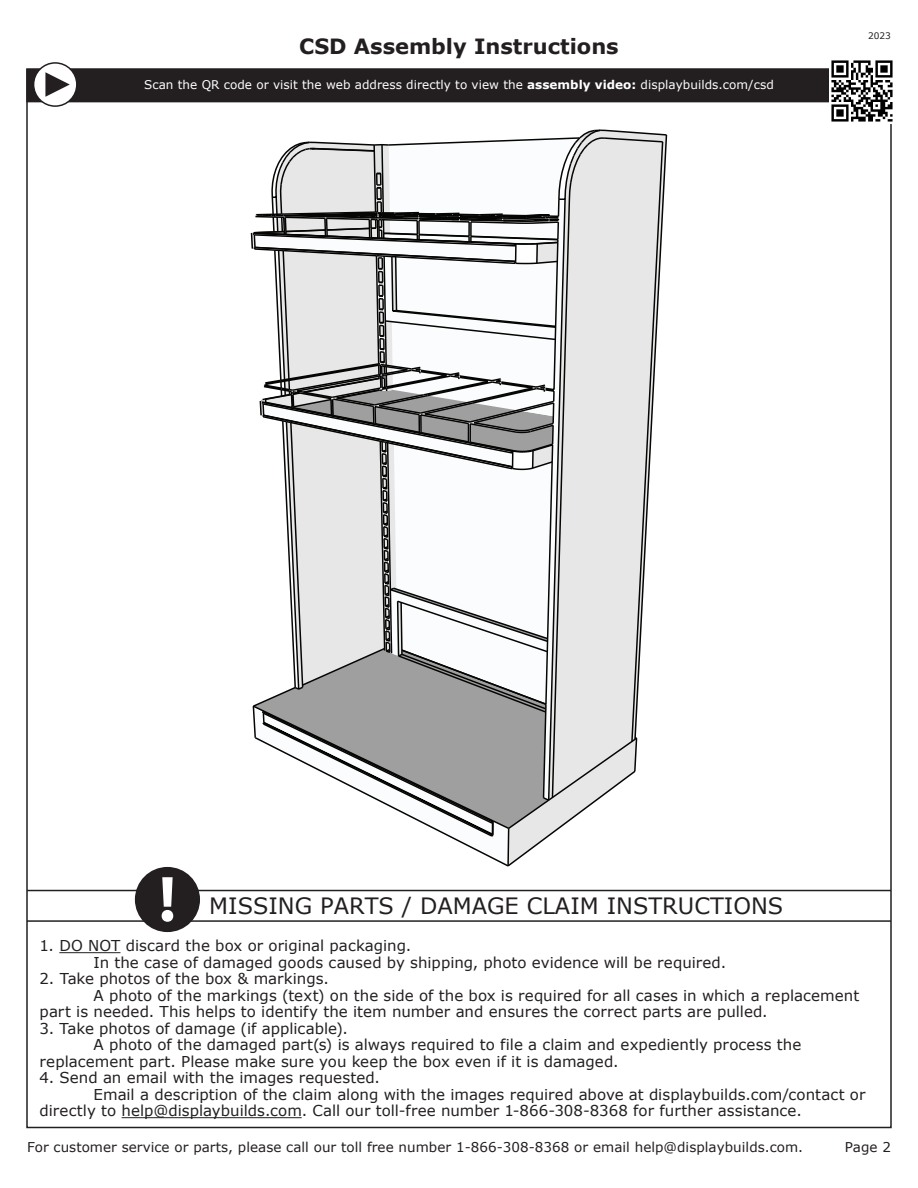
<style>
.page{position:relative;width:918px;height:1188px;background:#fff}
.page>*{position:absolute;margin:0;border:0;box-sizing:border-box;transform-origin:0 0}
.t1{font:22.5px "Verdana";color:#231f20}
.t2{font:700 21px "Verdana";color:#231f20}
.t3{font:15px/16.5px "Verdana";color:#231f20}
.t4{font:13.5px "Verdana";letter-spacing:.005em;color:#231f20}
.t5{font:12px "Verdana";letter-spacing:.005em;color:#fff}
.t6{font:9px "Verdana";color:#231f20}
.s1{font-weight:700}
</style>
<div class="page">
<hr style="left:59px;top:952px;width:61px;height:1px;background:#231f20">
<hr style="left:122px;top:1117px;width:180px;height:1px;background:#231f20">
<hr style="left:27px;top:920px;width:864px;height:2px;background:#231f20">
<hr style="left:27px;top:890px;width:864px;height:1px;background:#231f20">
<div style="left:135px;top:867px;width:65px;height:65px;background:#231f20;border-radius:50%"></div>
<svg style="left:162px;top:877px;width:11px;height:45px"></svg>
<svg style="left:250px;top:129px;width:418px;height:738px"></svg>
<div style="left:26px;top:69px;width:867px;height:33px;background:#231f20"></div>
<div style="left:34px;top:63px;width:43px;height:43px;background:#fff;border-radius:50%"></div>
<div style="left:33px;top:62px;width:45px;height:45px;border:2px solid #231f20;border-radius:50%"></div>
<svg style="left:45px;top:72px;width:25px;height:25px"></svg>
<img style="left:829px;top:60px;width:64px;height:62px">
<h2 class="t2" style="left:299px;top:32px;width:321px">CSD Assembly Instructions</h2>
<p class="t5" style="left:144px;top:76px;width:631px">Scan the QR code or visit the web address directly to view the <span class="s1">assembly video:</span> displaybuilds.com/csd</p>
<p class="t6" style="left:868px;top:30px;width:24px">2023</p>
<h1 class="t1" style="left:209px;top:891px;width:576px">MISSING PARTS / DAMAGE CLAIM INSTRUCTIONS</h1>
<p class="t3" style="left:94px;top:938px;width:634px;text-indent:-54px">1. DO NOT discard the box or original packaging.<br>In the case of damaged goods caused by shipping, photo evidence will be required.</p>
<p class="t3" style="left:40px;top:971px;width:291px">2. Take photos of the box &amp; markings.</p>
<p class="t3" style="left:94px;top:987px;width:767px">A photo of the markings (text) on the side of the box is required for all cases in which a replacement</p>
<p class="t3" style="left:40px;top:1004px;width:730px">part is needed. This helps to identify the item number and ensures the correct parts are pulled.</p>
<p class="t3" style="left:40px;top:1020px;width:310px">3. Take photos of damage (if applicable).</p>
<p class="t3" style="left:94px;top:1037px;width:709px">A photo of the damaged part(s) is always required to file a claim and expediently process the</p>
<p class="t3" style="left:40px;top:1053px;width:581px">replacement part. Please make sure you keep the box even if it is damaged.</p>
<p class="t3" style="left:40px;top:1070px;width:342px">4. Send an email with the images requested.</p>
<p class="t3" style="left:94px;top:1086px;width:773px">Email a description of the claim along with the images required above at displaybuilds.com/contact or</p>
<p class="t3" style="left:40px;top:1103px;width:764px">directly to help@displaybuilds.com. Call our toll-free number 1-866-308-8368 for further assistance.</p>
<p class="t4" style="left:27px;top:1138px;width:778px">For customer service or parts, please call our toll free number 1-866-308-8368 or email help@displaybuilds.com.</p>
<p class="t4" style="left:845px;top:1138px;width:48px">Page 2</p>
</div>
